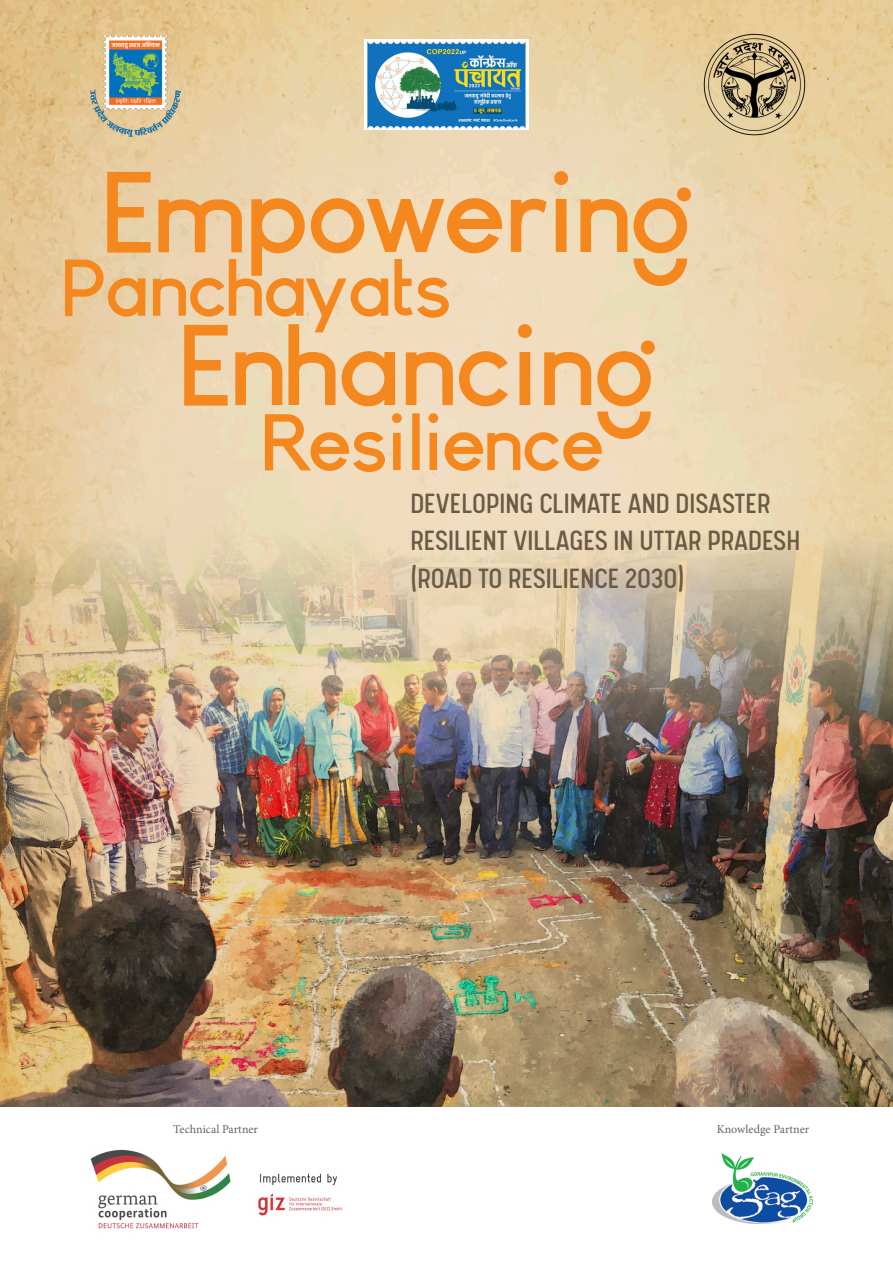
<style>
.page{position:relative;width:893px;height:1263px;background:#fff}
.page>*{position:absolute;margin:0;border:0;box-sizing:border-box;transform-origin:0 0}
.t1{font:115.5px "Geomatik";color:#f5871f}
.t2{font:81px "Geomatik";color:#f5871f}
.t3{font:31.35px/37.7px "Calps";color:#6b5a46}
.t4{font:12px "Minion Pro";color:#636366}
</style>
<div class="page">
<img style="left:0;top:0;width:893px;height:464px">
<img style="left:0;top:464px;width:893px;height:643px">
<img style="left:90px;top:1149px;width:252px;height:80px">
<img style="left:713px;top:1154px;width:99px;height:69px">
<img style="left:700px;top:30px;width:108px;height:108px">
<img style="left:90px;top:36px;width:90px;height:100px">
<img style="left:364px;top:40px;width:164px;height:90px">
<p class="t1" style="left:103px;top:139px;width:593px">Empowering</p>
<p class="t1" style="left:180px;top:292px;width:480px">Enhancing</p>
<p class="t2" style="left:63px;top:237px;width:389px">Panchayats</p>
<p class="t2" style="left:263px;top:391px;width:343px">Resilience</p>
<p class="t3" style="left:410px;top:483px;width:391px">DEVELOPING CLIMATE AND DISASTER<br>RESILIENT VILLAGES IN UTTAR PRADESH (ROAD TO RESILIENCE 2030)</p>
<p class="t4" style="left:173px;top:1121px;width:86px">Technical Partner</p>
<p class="t4" style="left:717px;top:1121px;width:94px">Knowledge Partner</p>
</div>
